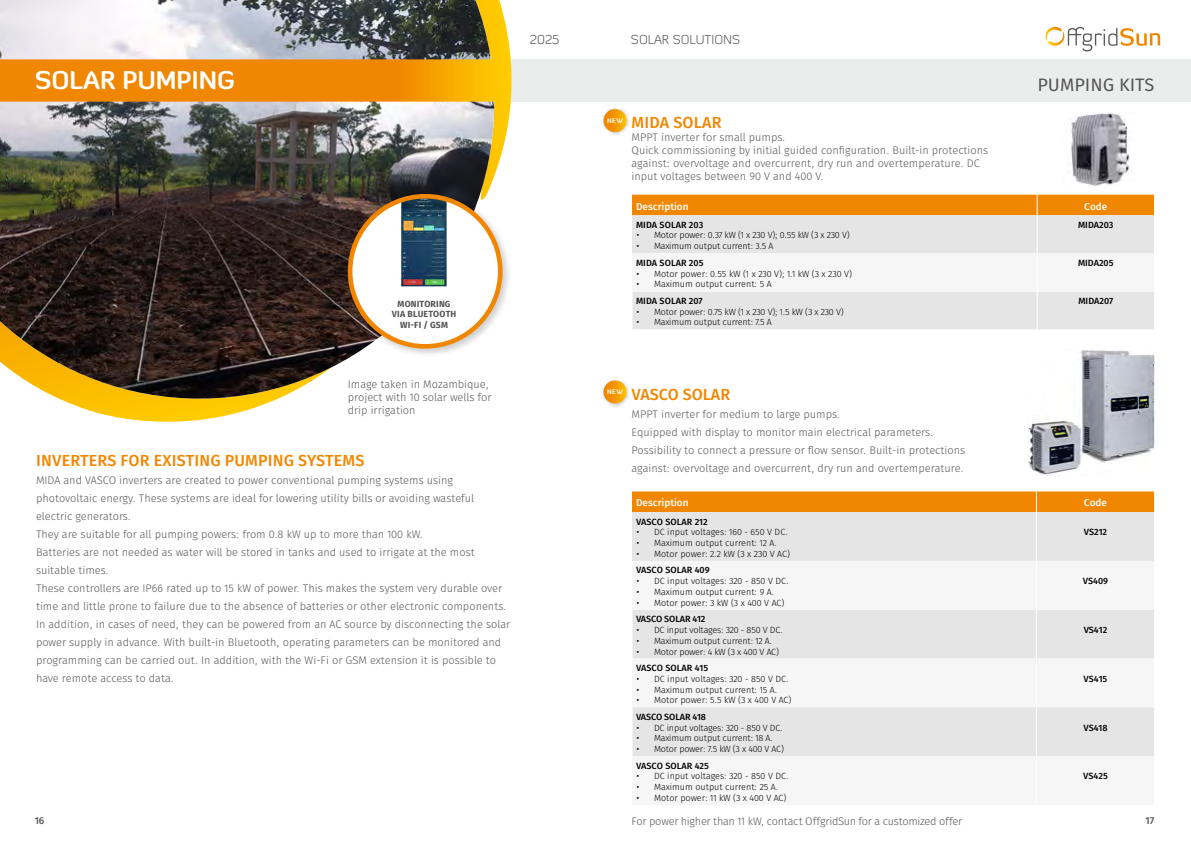
<style>
.page{position:relative;width:1191px;height:842px;background:#fff}
.page>*{position:absolute;margin:0;border:0;box-sizing:border-box;transform-origin:0 0}
.t1{font:700 25px "Diavlo";color:#fff}
.t2{font:18px "Fira Sans OT";color:#565655}
.t3{font:16px "Fira Sans OT Medium";letter-spacing:.01em;color:#f18700}
.t4{font:300 13px "Diavlo";color:#565655}
.t5{font:11px/18px "Fira Sans OT Light";color:#565655}
.t6{font:11px "Fira Sans OT Light";letter-spacing:-.025em;color:#565655}
.t7{font:10px "Fira Sans OT Medium";color:#fff}
.t8{font:10px "Fira Sans OT Medium";color:#565655}
.t9{font:9px "Fira Sans OT Light";letter-spacing:-.01em;color:#000}
.t10{font:9px "Fira Sans OT Medium";color:#000}
.t11{font:700 8.9px/10.7px "Fira Sans OT";letter-spacing:.02em;color:#565655;text-align:center}
.t12{font:700 6.6px "Diavlo";letter-spacing:.045em;color:#fff}
</style>
<div class="page">
<svg style="left:1045px;top:27px;width:115px;height:24px"></svg>
<img style="left:1070px;top:113px;width:60px;height:72px">
<img style="left:1027px;top:350px;width:127px;height:126px">
<div style="left:487px;top:59px;width:704px;height:43px;background:#ebecec"></div>
<svg style="left:74px;top:405px;width:188px;height:17px"></svg>
<img style="left:0;top:202px;width:347px;height:197px">
<img style="left:0;top:0;width:512px;height:202px">
<div style="left:632px;top:512px;width:522px;height:146px;background:#e5e5e5"></div>
<div style="left:632px;top:561px;width:522px;height:49px;background:#f6f6f6"></div>
<svg style="left:632px;top:658px;width:522px;height:98px"></svg>
<div style="left:632px;top:491px;width:523px;height:21px;background:#f18700"></div>
<hr style="left:1036px;top:512px;width:1px;height:49px;background:#fff">
<hr style="left:1036px;top:561px;width:1px;height:49px;background:#fff">
<hr style="left:1036px;top:658px;width:1px;height:49px;background:#fff">
<hr style="left:1036px;top:610px;width:1px;height:48px;background:#fff">
<hr style="left:1036px;top:707px;width:1px;height:49px;background:#fff">
<div style="left:344px;top:191px;width:168px;height:168px;background:#000;opacity:.2"></div>
<div style="left:350px;top:196px;width:150px;height:150px;background:#fff;border-radius:50%"></div>
<img style="left:401px;top:196px;width:45px;height:90px">
<div style="left:348px;top:194px;width:154px;height:155px;border:5px solid #f18700;border-radius:50%"></div>
<div style="left:602px;top:108px;width:27px;height:27px;background:#000;opacity:.2"></div>
<svg style="left:603px;top:109px;width:23px;height:23px"></svg>
<div style="left:602px;top:379px;width:27px;height:27px;background:#000;opacity:.2"></div>
<svg style="left:603px;top:380px;width:23px;height:23px"></svg>
<svg style="left:632px;top:195px;width:522px;height:134px"></svg>
<hr style="left:1036px;top:215px;width:1px;height:38px;background:#fff">
<hr style="left:1036px;top:253px;width:1px;height:38px;background:#fff">
<hr style="left:1036px;top:291px;width:1px;height:38px;background:#fff">
<p class="t4" style="left:530px;top:31px;width:31px">2025</p>
<p class="t4" style="left:631px;top:32px;width:111px">SOLAR SOLUTIONS</p>
<h1 class="t1" style="left:35px;top:64px;width:202px">SOLAR PUMPING</h1>
<h2 class="t2" style="left:1037px;top:72px;width:118px">PUMPING KITS</h2>
<p class="t11" style="left:392px;top:299px;width:66px">MONITORING<br>VIA BLUETOOTH<br>WI-FI / GSM</p>
<p class="t12" style="left:607px;top:116px;width:17px">NEW</p>
<h3 class="t3" style="left:631px;top:111px;width:91px">MIDA SOLAR</h3>
<p class="t5" style="left:631px;top:131px;width:358px;line-height:13.2px">MPPT inverter for small pumps.<br>Quick commissioning by initial guided configuration. Built-in protections against: overvoltage and overcurrent, dry run and overtemperature. DC input voltages between 90 V and 400 V.</p>
<p class="t7" style="left:636px;top:199px;width:54px">Description</p>
<p class="t7" style="left:1084px;top:199px;width:25px">Code</p>
<p class="t10" style="left:636px;top:218px;width:69px">MIDA SOLAR 203</p>
<p class="t9" style="left:636px;top:229px;width:215px">• Motor power: 0.37 kW (1 x 230 V); 0.55 kW (3 x 230 V)</p>
<p class="t9" style="left:636px;top:240px;width:139px">• Maximum output current: 3.5 A</p>
<p class="t10" style="left:1078px;top:218px;width:37px">MIDA203</p>
<p class="t10" style="left:636px;top:256px;width:69px">MIDA SOLAR 205</p>
<p class="t9" style="left:636px;top:267px;width:217px">• Motor power: 0.55 kW (1 x 230 V); 1.1 kW (3 x 230 V)</p>
<p class="t9" style="left:636px;top:278px;width:137px">• Maximum output current: 5 A</p>
<p class="t10" style="left:636px;top:294px;width:68px">MIDA SOLAR 207</p>
<p class="t9" style="left:636px;top:305px;width:209px">• Motor power: 0.75 kW (1 x 230 V); 1.5 kW (3 x 230 V)</p>
<p class="t9" style="left:636px;top:316px;width:137px">• Maximum output current: 7.5 A</p>
<p class="t10" style="left:1078px;top:256px;width:37px">MIDA205</p>
<p class="t10" style="left:1078px;top:294px;width:36px">MIDA207</p>
<p class="t5" style="left:348px;top:378px;width:145px;line-height:13.2px">Image taken in Mozambique, project with 10 solar wells for drip irrigation</p>
<h3 class="t3" style="left:631px;top:383px;width:100px">VASCO SOLAR</h3>
<p class="t12" style="left:607px;top:388px;width:17px">NEW</p>
<p class="t5" style="left:631px;top:406px;width:335px">MPPT inverter for medium to large pumps.<br>Equipped with display to monitor main electrical parameters.<br>Possibility to connect a pressure or flow sensor. Built-in protections against: overvoltage and overcurrent, dry run and overtemperature.</p>
<p class="t7" style="left:636px;top:496px;width:54px">Description</p>
<p class="t7" style="left:1084px;top:496px;width:25px">Code</p>
<p class="t10" style="left:636px;top:515px;width:73px">VASCO SOLAR 212</p>
<p class="t9" style="left:636px;top:526px;width:153px">• DC input voltages: 160 - 650 V DC.</p>
<p class="t9" style="left:636px;top:537px;width:142px">• Maximum output current: 12 A.</p>
<p class="t9" style="left:636px;top:547px;width:155px">• Motor power: 2.2 kW (3 x 230 V AC)</p>
<h3 class="t3" style="left:36px;top:449px;width:330px">INVERTERS FOR EXISTING PUMPING SYSTEMS</h3>
<p class="t5" style="left:36px;top:472px;width:475px">MIDA and VASCO inverters are created to power conventional pumping systems using photovoltaic energy. These systems are ideal for lowering utility bills or avoiding wasteful electric generators.<br>They are suitable for all pumping powers: from 0.8 kW up to more than 100 kW.<br>Batteries are not needed as water will be stored in tanks and used to irrigate at the most suitable times.<br>These controllers are IP66 rated up to 15 kW of power. This makes the system very durable over time and little prone to failure due to the absence of batteries or other electronic components.<br>In addition, in cases of need, they can be powered from an AC source by disconnecting the solar power supply in advance. With built-in Bluetooth, operating parameters can be monitored and programming can be carried out. In addition, with the Wi-Fi or GSM extension it is possible to have remote access to data.</p>
<p class="t10" style="left:1083px;top:526px;width:25px">VS212</p>
<p class="t10" style="left:636px;top:564px;width:75px">VASCO SOLAR 409</p>
<p class="t9" style="left:636px;top:575px;width:154px">• DC input voltages: 320 - 850 V DC.</p>
<p class="t9" style="left:636px;top:585px;width:140px">• Maximum output current: 9 A.</p>
<p class="t9" style="left:636px;top:596px;width:150px">• Motor power: 3 kW (3 x 400 V AC)</p>
<p class="t10" style="left:1082px;top:575px;width:27px">VS409</p>
<p class="t10" style="left:636px;top:613px;width:71px">VASCO SOLAR 412</p>
<p class="t9" style="left:636px;top:623px;width:148px">• DC input voltages: 320 - 850 V DC.</p>
<p class="t9" style="left:636px;top:634px;width:137px">• Maximum output current: 12 A.</p>
<p class="t9" style="left:636px;top:645px;width:144px">• Motor power: 4 kW (3 x 400 V AC)</p>
<p class="t10" style="left:1083px;top:623px;width:25px">VS412</p>
<p class="t10" style="left:636px;top:661px;width:74px">VASCO SOLAR 415</p>
<p class="t9" style="left:636px;top:672px;width:154px">• DC input voltages: 320 - 850 V DC.</p>
<p class="t9" style="left:636px;top:683px;width:143px">• Maximum output current: 15 A.</p>
<p class="t9" style="left:636px;top:694px;width:157px">• Motor power: 5.5 kW (3 x 400 V AC)</p>
<p class="t10" style="left:1083px;top:672px;width:25px">VS415</p>
<p class="t10" style="left:636px;top:710px;width:71px">VASCO SOLAR 418</p>
<p class="t9" style="left:636px;top:721px;width:148px">• DC input voltages: 320 - 850 V DC.</p>
<p class="t9" style="left:636px;top:732px;width:138px">• Maximum output current: 18 A.</p>
<p class="t9" style="left:636px;top:743px;width:149px">• Motor power: 7.5 kW (3 x 400 V AC)</p>
<p class="t10" style="left:636px;top:759px;width:74px">VASCO SOLAR 425</p>
<p class="t9" style="left:636px;top:770px;width:154px">• DC input voltages: 320 - 850 V DC.</p>
<p class="t9" style="left:636px;top:781px;width:144px">• Maximum output current: 25 A.</p>
<p class="t9" style="left:636px;top:791px;width:152px">• Motor power: 11 kW (3 x 400 V AC)</p>
<p class="t10" style="left:1083px;top:721px;width:26px">VS418</p>
<p class="t10" style="left:1083px;top:770px;width:26px">VS425</p>
<p class="t6" style="left:631px;top:813px;width:332px">For power higher than 11 kW, contact OffgridSun for a customized offer</p>
<p class="t8" style="left:35px;top:814px;width:11px">16</p>
<p class="t8" style="left:1145px;top:814px;width:10px">17</p>
</div>
